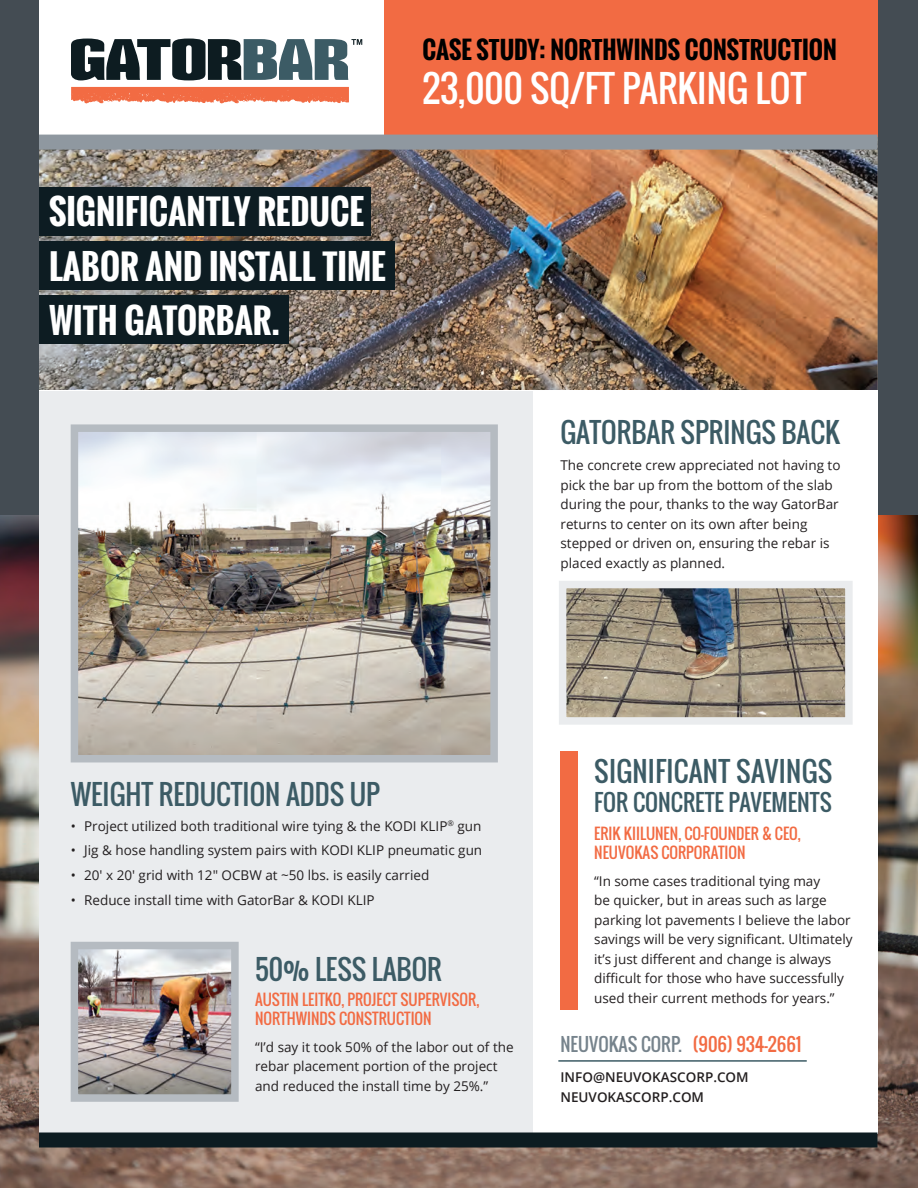
<style>
.page{position:relative;width:918px;height:1188px;background:#fff}
.page>*{position:absolute;margin:0;border:0;box-sizing:border-box;transform-origin:0 0}
.headline_all_caps{font:36px "Oswald";color:#fff}
.headline_all_caps-2{font:700 33.75px/54.3px "Oswald";color:#fff}
.headline_all_caps-3{font:27px "Oswald";color:#3c5b65}
.headline_all_caps-4{font:700 24px "Oswald";color:#000}
.headline_all_caps-5{font:22.5px "Oswald";color:#3c5b65}
.sub_head_all_caps{font:18px "Oswald";color:#76838c}
.sub_head_all_caps-2{font:15px/19.5px "Oswald";color:#f26b43}
.bulleted_text{font:13.5px/19.5px "Open Sans";color:#231f20}
.body_text{font:600 13.5px "Open Sans";color:#231f20}
.s1{color:#f26b43}
</style>
<div class="page">
<img style="left:0;top:514px;width:918px;height:674px">
<div style="left:0;top:0;width:918px;height:514px;background:#444c53"></div>
<img style="left:39px;top:150px;width:839px;height:241px">
<div style="left:39px;top:391px;width:839px;height:743px;background:#fff"></div>
<div style="left:39px;top:0;width:839px;height:136px;background:#fff"></div>
<div style="left:39px;top:391px;width:493px;height:748px;background:#eaecee"></div>
<div style="left:384px;top:0;width:494px;height:136px;background:#f26b43"></div>
<svg style="left:71px;top:87px;width:278px;height:17px;background:#f38260"></svg>
<svg style="left:71px;top:39px;width:291px;height:41px"></svg>
<div style="left:39px;top:135px;width:839px;height:15px;background:#8f98a0"></div>
<div style="left:39px;top:1132px;width:839px;height:16px;background:#0d1c21"></div>
<div style="left:561px;top:752px;width:17px;height:258px;background:#f26b43"></div>
<div style="left:39px;top:188px;width:331px;height:48px;background:#0d1c22"></div>
<div style="left:39px;top:242px;width:356px;height:48px;background:#0d1c22"></div>
<div style="left:39px;top:296px;width:249px;height:48px;background:#0d1c22"></div>
<img style="left:568px;top:590px;width:276px;height:126px">
<div style="left:559px;top:581px;width:294px;height:144px;border:8px solid #eaecee"></div>
<img style="left:80px;top:433px;width:409px;height:320px">
<div style="left:71px;top:424px;width:427px;height:338px;border:8px solid #b5bbc1"></div>
<img style="left:80px;top:951px;width:150px;height:142px">
<div style="left:71px;top:942px;width:168px;height:160px;border:8px solid #b5bbc1"></div>
<hr style="left:558px;top:1060px;width:249px;height:2px;background:#3c5b65">
<p class="headline_all_caps-2" style="left:49px;top:185px;width:338px">SIGNIFICANTLY REDUCE<br>LABOR AND INSTALL TIME<br>WITH GATORBAR.</p>
<p class="headline_all_caps-4" style="left:422px;top:31px;width:416px">CASE STUDY: NORTHWINDS CONSTRUCTION</p>
<p class="headline_all_caps" style="left:422px;top:61px;width:386px">23,000 SQ/FT PARKING LOT</p>
<p class="headline_all_caps-3" style="left:561px;top:412px;width:281px">GATORBAR SPRINGS BACK</p>
<p class="bulleted_text" style="left:561px;top:455px;width:282px">The concrete crew appreciated not having to pick the bar up from the bottom of the slab during the pour, thanks to the way GatorBar returns to center on its own after being stepped or driven on, ensuring the rebar is placed exactly as planned.</p>
<p class="headline_all_caps-3" style="left:594px;top:751px;width:240px">SIGNIFICANT SAVINGS</p>
<p class="headline_all_caps-5" style="left:594px;top:785px;width:239px">FOR CONCRETE PAVEMENTS</p>
<p class="sub_head_all_caps-2" style="left:594px;top:824px;width:208px">ERIK KIILUNEN, CO-FOUNDER &amp; CEO,<br>NEUVOKAS CORPORATION</p>
<p class="bulleted_text" style="left:594px;top:871px;width:260px">“In some cases traditional tying may<br>be quicker, but in areas such as large parking lot pavements I believe the labor savings will be very significant. Ultimately it’s just different and change is always difficult for those who have successfully used their current methods for years.”</p>
<p class="headline_all_caps-3" style="left:71px;top:774px;width:311px">WEIGHT REDUCTION ADDS UP</p>
<p class="bulleted_text" style="left:71px;top:816px;width:412px">• Project utilized both traditional wire tying &amp; the KODI KLIP<sup>®</sup> gun</p>
<p class="bulleted_text" style="left:71px;top:840px;width:413px">• Jig &amp; hose handling system pairs with KODI KLIP pneumatic gun</p>
<p class="bulleted_text" style="left:71px;top:865px;width:360px">• 20' x 20' grid with 12" OCBW at ~50 lbs. is easily carried</p>
<p class="bulleted_text" style="left:71px;top:890px;width:306px">• Reduce install time with GatorBar &amp; KODI KLIP</p>
<p class="headline_all_caps-3" style="left:255px;top:949px;width:188px">50% LESS LABOR</p>
<p class="sub_head_all_caps-2" style="left:255px;top:990px;width:226px">AUSTIN LEITKO, PROJECT SUPERVISOR,<br>NORTHWINDS CONSTRUCTION</p>
<p class="bulleted_text" style="left:255px;top:1037px;width:260px">“I’d say it took 50% of the labor out of the rebar placement portion of the project and reduced the install time by 25%.”</p>
<p class="sub_head_all_caps" style="left:561px;top:1031px;width:243px">NEUVOKAS CORP. <span class="s1">(906) 934-2661</span></p>
<p class="body_text" style="left:561px;top:1068px;width:190px">INFO@NEUVOKASCORP.COM</p>
<p class="body_text" style="left:561px;top:1088px;width:145px">NEUVOKASCORP.COM</p>
</div>
